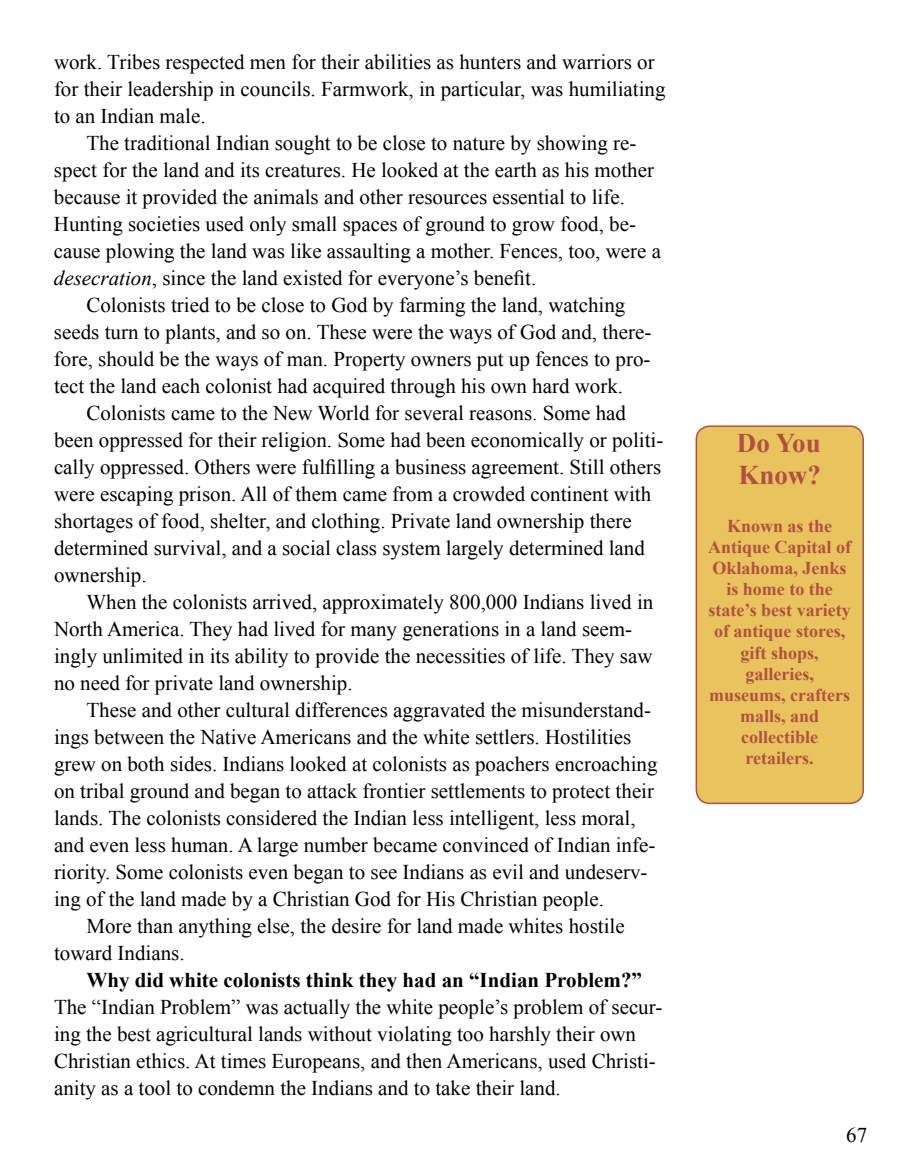
<style>
.page{position:relative;width:918px;height:1175px;background:#fff}
.page>*{position:absolute;margin:0;border:0;box-sizing:border-box;transform-origin:0 0}
.t1{font:700 27px/32.4px "Times New Roman";color:#b25043}
.t2{font:21px/27px "Times New Roman";color:#000}
.t3{font:700 21px "Times New Roman";color:#000}
.t4{font:700 18px/21px "Times New Roman";color:#b25043;text-align:center}
.s1{font-style:italic}
</style>
<div class="page">
<div style="left:696px;top:426px;width:167px;height:377px;background:#e9c35e;border-radius:14px"></div>
<div style="left:696px;top:425px;width:168px;height:379px;border:2px solid #b25043;border-radius:14px"></div>
<p class="t2" style="left:54px;top:48px;width:613px">work. Tribes respected men for their abilities as hunters and warriors or for their leadership in councils. Farmwork, in particular, was humiliating to an Indian male.</p>
<p class="t2" style="left:86px;top:129px;width:551px">The traditional Indian sought to be close to nature by showing re-</p>
<p class="t2" style="left:54px;top:156px;width:602px">spect for the land and its creatures. He looked at the earth as his mother</p>
<p class="t2" style="left:54px;top:183px;width:572px">because it provided the animals and other resources essential to life.</p>
<p class="t2" style="left:54px;top:210px;width:584px">Hunting societies used only small spaces of ground to grow food, be-</p>
<p class="t2" style="left:54px;top:237px;width:609px">cause plowing the land was like assaulting a mother. Fences, too, were a</p>
<p class="t2" style="left:54px;top:264px;width:484px"><span class="s1">desecration</span>, since the land existed for everyone’s benefit.</p>
<p class="t2" style="left:86px;top:291px;width:540px">Colonists tried to be close to God by farming the land, watching</p>
<p class="t2" style="left:54px;top:318px;width:599px">seeds turn to plants, and so on. These were the ways of God and, there-</p>
<p class="t2" style="left:54px;top:345px;width:598px">fore, should be the ways of man. Property owners put up fences to pro-</p>
<p class="t2" style="left:54px;top:372px;width:571px">tect the land each colonist had acquired through his own hard work.</p>
<p class="t2" style="left:86px;top:399px;width:541px">Colonists came to the New World for several reasons. Some had</p>
<p class="t2" style="left:54px;top:426px;width:611px">been oppressed for their religion. Some had been economically or politi-</p>
<p class="t2" style="left:54px;top:453px;width:609px">cally oppressed. Others were fulfilling a business agreement. Still others</p>
<p class="t2" style="left:54px;top:480px;width:599px">were escaping prison. All of them came from a crowded continent with</p>
<p class="t2" style="left:54px;top:507px;width:579px">shortages of food, shelter, and clothing. Private land ownership there</p>
<p class="t2" style="left:54px;top:534px;width:592px">determined survival, and a social class system largely determined land</p>
<p class="t2" style="left:54px;top:561px;width:94px">ownership.</p>
<p class="t2" style="left:86px;top:588px;width:568px">When the colonists arrived, approximately 800,000 Indians lived in</p>
<p class="t2" style="left:54px;top:615px;width:580px">North America. They had lived for many generations in a land seem-</p>
<p class="t2" style="left:54px;top:642px;width:600px">ingly unlimited in its ability to provide the necessities of life. They saw</p>
<p class="t2" style="left:54px;top:669px;width:300px">no need for private land ownership.</p>
<p class="t2" style="left:86px;top:696px;width:566px">These and other cultural differences aggravated the misunderstand-</p>
<p class="t2" style="left:54px;top:723px;width:579px">ings between the Native Americans and the white settlers. Hostilities</p>
<p class="t2" style="left:54px;top:750px;width:605px">grew on both sides. Indians looked at colonists as poachers encroaching</p>
<p class="t2" style="left:54px;top:777px;width:602px">on tribal ground and began to attack frontier settlements to protect their</p>
<p class="t2" style="left:54px;top:804px;width:583px">lands. The colonists considered the Indian less intelligent, less moral,</p>
<p class="t2" style="left:54px;top:831px;width:603px">and even less human. A large number became convinced of Indian infe-</p>
<p class="t2" style="left:54px;top:858px;width:595px">riority. Some colonists even began to see Indians as evil and undeserv-</p>
<p class="t2" style="left:54px;top:885px;width:552px">ing of the land made by a Christian God for His Christian people.</p>
<p class="t2" style="left:86px;top:912px;width:540px">More than anything else, the desire for land made whites hostile</p>
<p class="t2" style="left:54px;top:939px;width:132px">toward Indians.</p>
<p class="t3" style="left:86px;top:965px;width:557px">Why did white colonists think they had an “Indian Problem?”</p>
<p class="t2" style="left:54px;top:993px;width:610px">The “Indian Problem” was actually the white people’s problem of secur&shy;ing the best agricultural lands without violating too harshly their own Christian ethics. At times Europeans, and then Americans, used Christi&shy;anity as a tool to condemn the Indians and to take their land.</p>
<p class="t1" style="left:737px;top:426px;width:85px">Do You<br>Know?</p>
<p class="t4" style="left:708px;top:515px;width:145px">Known as the<br>Antique Capital of<br>Oklahoma, Jenks is home to the state’s best variety of antique stores, gift shops, galleries, museums, crafters malls, and collectible retailers.</p>
<p class="t2" style="left:846px;top:1121px;width:22px">67</p>
</div>
